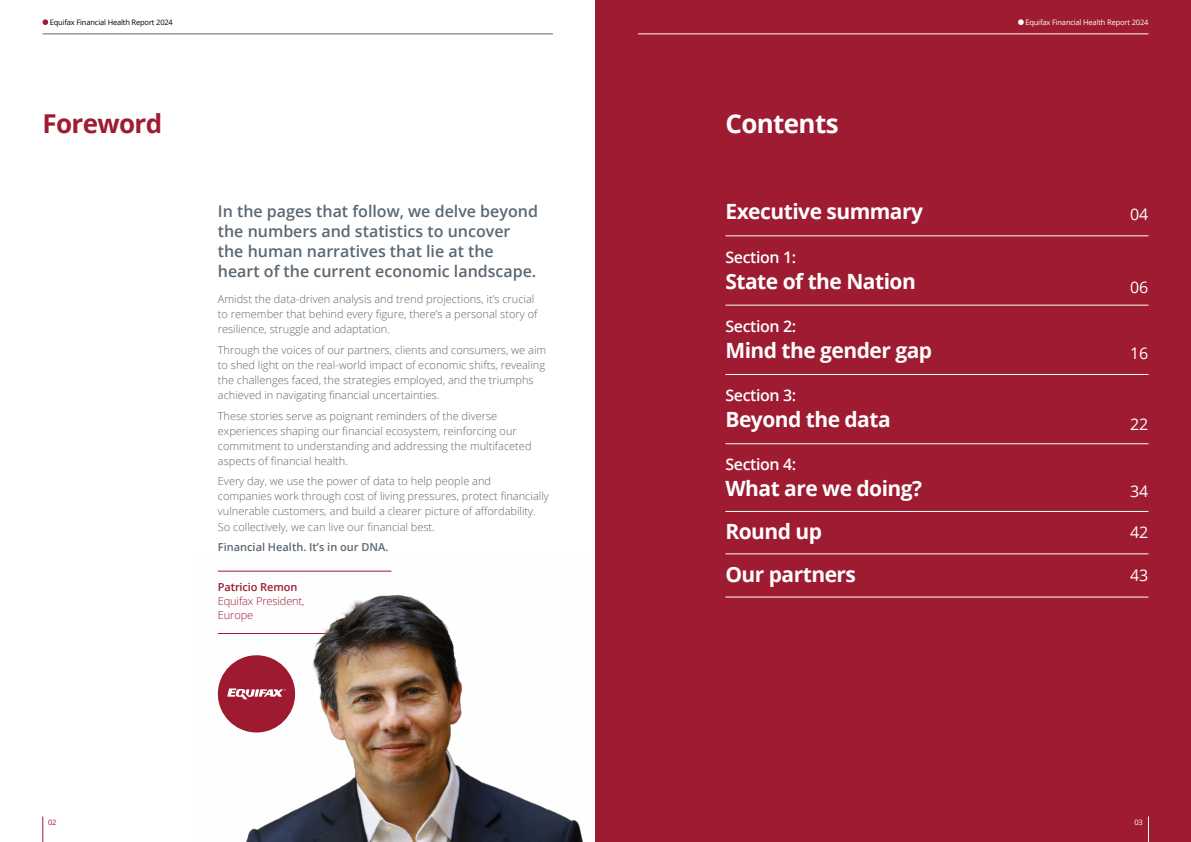
<style>
.page{position:relative;width:1191px;height:842px;background:#fff}
.page>*{position:absolute;margin:0;border:0;box-sizing:border-box;transform-origin:0 0}
.t1{font:700 26px "Open Sans";letter-spacing:-.025em;color:#9e1b32}
.t2{font:700 26px "Open Sans";letter-spacing:-.025em;color:#fff}
.t3{font:700 21px/43px "Open Sans";letter-spacing:-.025em;color:#fff}
.t4{font:600 16px/20px "Open Sans";color:#5b6771}
.t5{font:600 16px "Open Sans";letter-spacing:-.025em;color:#fff}
.t6{font:16px "Open Sans";color:#fff}
.t7{font:300 11px/15px "Open Sans";color:#5b6771}
.t8{font:600 11px "Open Sans";color:#5b6771}
.t9{font:300 11px/14px "Open Sans";letter-spacing:-.01em;color:#9e1b32}
.t10{font:600 11px "Open Sans";letter-spacing:-.01em;color:#9e1b32}
.t11{font:7.5px "Open Sans";letter-spacing:-.02em;color:#fff}
.t12{font:7.5px "Open Sans";letter-spacing:-.02em;color:#000}
.t13{font:7.5px "Open Sans";color:#9e1b32}
</style>
<div class="page">
<div style="left:595px;top:0;width:596px;height:842px;background:#9e1b32"></div>
<hr style="left:725px;top:236px;width:423px;height:1px;background:#fff">
<hr style="left:725px;top:305px;width:423px;height:1px;background:#fff">
<hr style="left:725px;top:374px;width:423px;height:1px;background:#fff">
<hr style="left:725px;top:444px;width:423px;height:1px;background:#fff">
<hr style="left:725px;top:511px;width:423px;height:1px;background:#fff">
<hr style="left:725px;top:554px;width:423px;height:1px;background:#fff">
<hr style="left:725px;top:597px;width:423px;height:1px;background:#fff">
<img style="left:217px;top:570px;width:366px;height:272px">
<svg style="left:43px;top:816px;width:1px;height:26px"></svg>
<svg style="left:1148px;top:816px;width:1px;height:26px"></svg>
<svg style="left:43px;top:19px;width:5px;height:6px"></svg>
<hr style="left:43px;top:34px;width:510px;height:1px;background:#5b6771">
<svg style="left:1018px;top:19px;width:5px;height:6px"></svg>
<hr style="left:638px;top:34px;width:510px;height:1px;background:#fff">
<p class="t12" style="left:50px;top:17px;width:125px">Equifax Financial Health Report 2024</p>
<p class="t11" style="left:1025px;top:17px;width:125px">Equifax Financial Health Report 2024</p>
<h1 class="t1" style="left:43px;top:105px;width:121px">Foreword</h1>
<h1 class="t2" style="left:725px;top:105px;width:115px">Contents</h1>
<h3 class="t4" style="left:218px;top:201px;width:322px">In the pages that follow, we delve beyond the numbers and statistics to uncover the human narratives that lie at the heart of the current economic landscape.</h3>
<p class="t7" style="left:218px;top:292px;width:321px">Amidst the data-driven analysis and trend projections, it’s crucial to remember that behind every figure, there’s a personal story of resilience, struggle and adaptation.</p>
<p class="t7" style="left:218px;top:342px;width:330px">Through the voices of our partners, clients and consumers, we aim to shed light on the real-world impact of economic shifts, revealing the challenges faced, the strategies employed, and the triumphs achieved in navigating financial uncertainties.</p>
<p class="t7" style="left:218px;top:408px;width:315px">These stories serve as poignant reminders of the diverse experiences shaping our financial ecosystem, reinforcing our commitment to understanding and addressing the multifaceted aspects of financial health.</p>
<p class="t7" style="left:218px;top:474px;width:332px">Every day, we use the power of data to help people and<br>companies work through cost of living pressures, protect financially vulnerable customers, and build a clearer picture of affordability.<br>So collectively, we can live our financial best.</p>
<p class="t8" style="left:218px;top:540px;width:172px">Financial Health. It’s in our DNA.</p>
<p class="t10" style="left:218px;top:580px;width:81px">Patricio Remon</p>
<p class="t9" style="left:218px;top:594px;width:88px">Equifax President,<br>Europe</p>
<h2 class="t3" style="left:725px;top:190px;width:199px">Executive summary</h2>
<h3 class="t5" style="left:725px;top:246px;width:72px">Section 1:</h3>
<h2 class="t3" style="left:725px;top:259px;width:192px">State of the Nation</h2>
<h3 class="t5" style="left:725px;top:315px;width:72px">Section 2:</h3>
<h2 class="t3" style="left:725px;top:328px;width:208px">Mind the gender gap</h2>
<h3 class="t5" style="left:725px;top:384px;width:72px">Section 3:</h3>
<h2 class="t3" style="left:725px;top:397px;width:167px">Beyond the data</h2>
<h3 class="t5" style="left:725px;top:453px;width:72px">Section 4:</h3>
<h2 class="t3" style="left:725px;top:466px;width:198px">What are we doing?<br>Round up<br>Our partners</h2>
<h3 class="t6" style="left:1130px;top:203px;width:20px">04</h3>
<h3 class="t6" style="left:1130px;top:276px;width:20px">06</h3>
<h3 class="t6" style="left:1130px;top:342px;width:20px">16</h3>
<h3 class="t6" style="left:1130px;top:413px;width:20px">22</h3>
<h3 class="t6" style="left:1130px;top:480px;width:20px">34</h3>
<h3 class="t6" style="left:1130px;top:522px;width:20px">42</h3>
<h3 class="t6" style="left:1130px;top:564px;width:20px">43</h3>
<p class="t13" style="left:48px;top:817px;width:10px">02</p>
<p class="t11" style="left:1134px;top:817px;width:10px">03</p>
</div>
